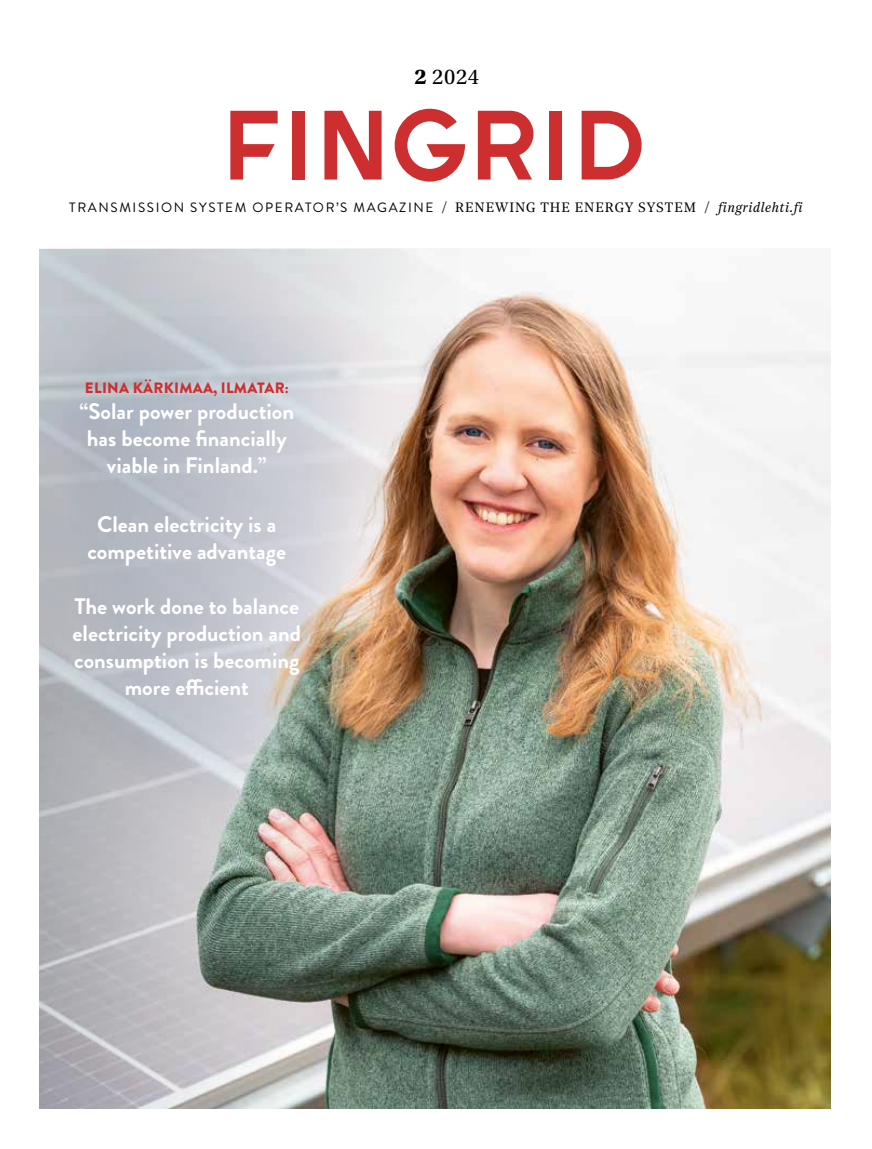
<style>
.page{position:relative;width:872px;height:1149px;background:#fff}
.page>*{position:absolute;margin:0;border:0;box-sizing:border-box;transform-origin:0 0}
.t1{font:700 22.5px/27px "Brandon Grotesque";color:#fff;text-align:center}
.t2{font:22.5px "Utopia Std";color:#000}
.t3{font:900 15px "Brandon Grotesque";letter-spacing:.02em;color:#cd2f30}
.t4{font:13.5px "Brandon Grotesque";letter-spacing:.12em;color:#000}
.s1{font-weight:700}
.s2{font-family:"Noe Text"}
.s3{font-family:"Noe Text";font-style:italic}
</style>
<div class="page">
<div style="left:292px;top:111px;width:13px;height:68px;background:#cd2f30"></div>
<svg style="left:324px;top:111px;width:57px;height:68px"></svg>
<svg style="left:230px;top:111px;width:48px;height:68px"></svg>
<div style="left:549px;top:111px;width:13px;height:68px;background:#cd2f30"></div>
<svg style="left:581px;top:111px;width:60px;height:68px"></svg>
<svg style="left:478px;top:111px;width:55px;height:68px"></svg>
<svg style="left:395px;top:109px;width:70px;height:72px"></svg>
<img style="left:459px;top:249px;width:371px;height:859px">
<img style="left:39px;top:249px;width:420px;height:859px">
<p class="t2" style="left:414px;top:65px;width:66px"><span class="s1">2</span> 2024</p>
<p class="t4" style="left:69px;top:198px;width:735px">TRANSMISSION SYSTEM OPERATOR’S MAGAZINE <span class="s2">/ RENEWING THE ENERGY SYSTEM /</span> <span class="s3">fingridlehti.fi</span></p>
<p class="t3" style="left:85px;top:377px;width:205px">ELINA KÄRKIMAA, ILMATAR:</p>
<p class="t1" style="left:80px;top:398px;width:216px">“Solar power production has become financially viable in Finland.”</p>
<p class="t1" style="left:87px;top:511px;width:200px">Clean electricity is a competitive advantage</p>
<p class="t1" style="left:73px;top:593px;width:230px">The work done to balance electricity production and consumption is becoming more efficient</p>
</div>
